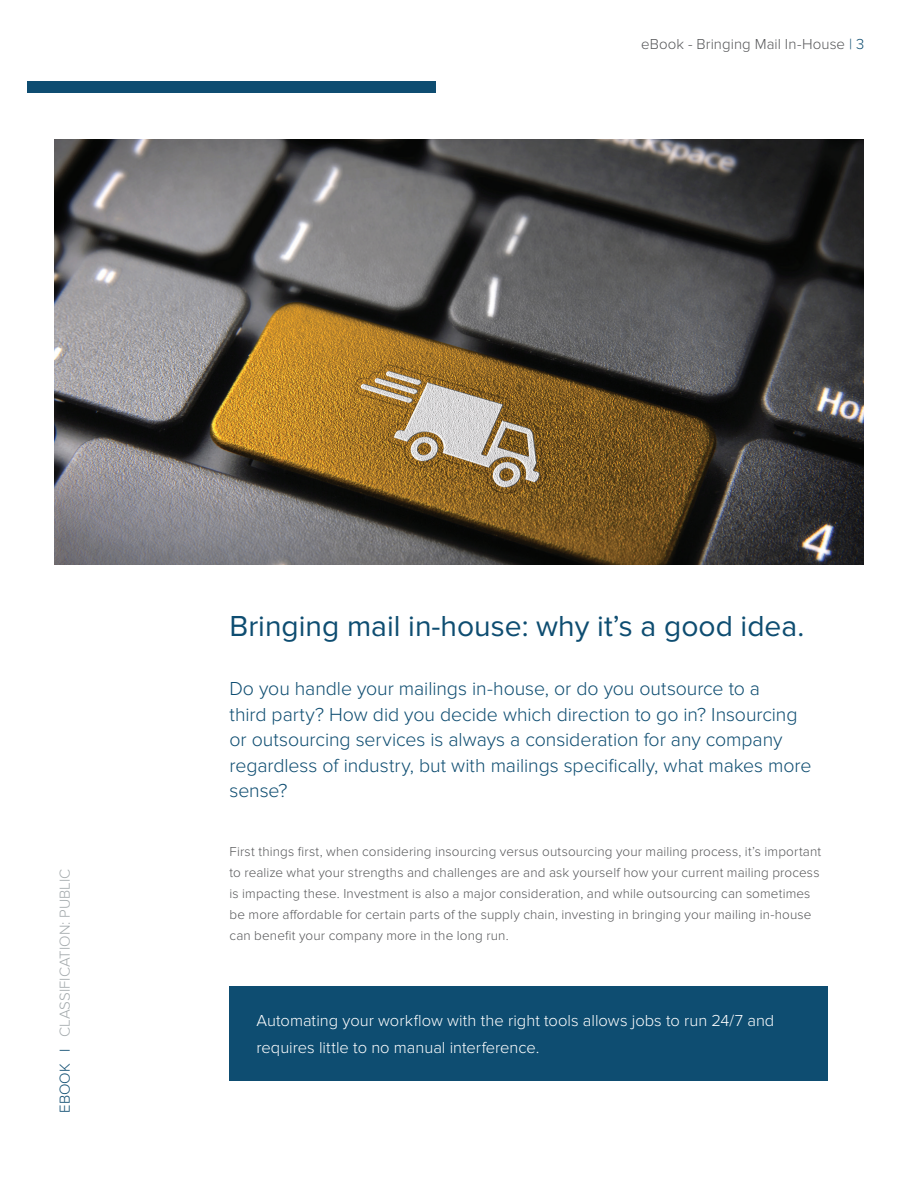
<style>
.page{position:relative;width:918px;height:1188px;background:#fff}
.page>*{position:absolute;margin:0;border:0;box-sizing:border-box;transform-origin:0 0}
.t1{font:30px "Proxima Nova";color:#0e4d71}
.t2{font:300 19.5px/25.5px "Proxima Nova";letter-spacing:-.005em;color:#0e4d71}
.t3{font:300 16.5px/27px "Proxima Nova";color:#fff}
.t4{font:300 15px "Proxima Nova";letter-spacing:.005em;color:#57585a}
.t5{font:300 15px "Proxima Nova";color:#a4aaad}
.t6{font:300 13.5px/21px "Proxima Nova";letter-spacing:.01em;color:#57585a}
.s1{color:#0e4d71}
</style>
<div class="page">
<div style="left:27px;top:81px;width:408px;height:11px;background:#0e4d71"></div>
<img style="left:54px;top:139px;width:810px;height:426px">
<div style="left:230px;top:986px;width:598px;height:94px;background:#0e4d71"></div>
<p class="t4" style="left:641px;top:35px;width:225px">eBook - Bringing Mail In-House <span class="s1">| 3</span></p>
<p class="t5" style="left:56px;top:1113px;width:246px;rotate:-90deg"><span class="s1">EBOOK I</span> CLASSIFICATION: PUBLIC</p>
<h2 class="t1" style="left:230px;top:609px;width:576px">Bringing mail in-house: why it’s a good idea.</h2>
<h3 class="t2" style="left:230px;top:676px;width:583px">Do you handle your mailings in-house, or do you outsource to a<br>third party? How did you decide which direction to go in? Insourcing or outsourcing services is always a consideration for any company regardless of industry, but with mailings specifcally, what makes more sense?</h3>
<p class="t6" style="left:230px;top:841px;width:593px">First things frst, when considering insourcing versus outsourcing your mailing process, it’s important to realize what your strengths and challenges are and ask yourself how your current mailing process is impacting these. Investment is also a major consideration, and while outsourcing can sometimes be more afordable for certain parts of the supply chain, investing in bringing your mailing in-house can beneft your company more in the long run.</p>
<p class="t3" style="left:256px;top:1007px;width:519px">Automating your workfow with the right tools allows jobs to run 24/7 and requires little to no manual interference.</p>
</div>
